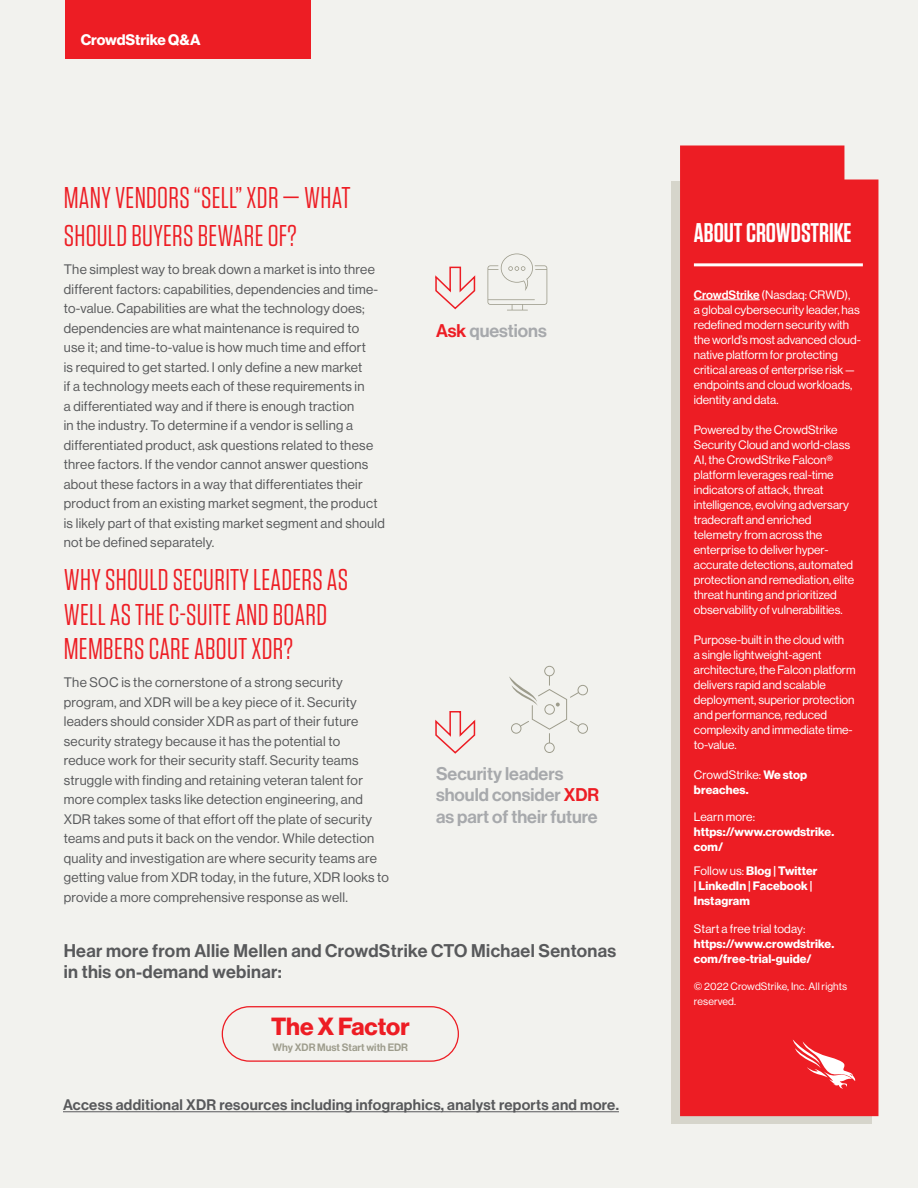
<style>
.page{position:relative;width:918px;height:1188px;background:#f2f2ee}
.page>*{position:absolute;margin:0;border:0;box-sizing:border-box;transform-origin:0 0}
.Body_text{font:30px/34.5px "Tungsten";letter-spacing:.01em;color:#ed1d24}
.Side_bar_Title_BIG{font:600 27px "Tungsten";color:#fff}
.t1{font:700 24.3px "Haas Grot Disp 75";color:#ed1d24}
.Body_text-2{font:500 18px/21px "Haas Grot Disp 65";letter-spacing:.02em;color:#58595b}
._2nd_sub{font:18px/21.6px "N Haas Grotesk DS Pro 65 Md";color:#a7a9ac}
.Body_text-3{font:500 15px "Haas Grot Disp 65";letter-spacing:.02em;color:#58595b}
.t2{font:700 15px "Haas Grot Disp 75";letter-spacing:-.005em;color:#fff}
.Body_text-4{font:13.5px/19.5px "Haas Grot Disp 55 Roman";letter-spacing:.02em;color:#58595b}
.t3{font:12px/15px "Haas Grot Disp 55 Roman";color:#fff}
.Vasiko_keimeno{font:700 12px/15px "Haas Grot Disp 75";letter-spacing:.01em;color:#fff}
.Vasiko_keimeno-2{font:10.5px/15px "Haas Grot Disp 55 Roman";letter-spacing:.01em;color:#fff}
.t4{font:500 10.5px "Haas Grot Disp 65";color:#9d9c8c}
.s1{color:#ed1d24}
.s2{font-family:"Haas Grot Disp 65";font-weight:500}
.s3{font-family:"Haas Grot Disp 55 Roman";font-weight:400}
</style>
<div class="page">
<div style="left:65px;top:0;width:245px;height:58px;background:#ed1d24"></div>
<div style="left:671px;top:181px;width:200px;height:943px;background:#d6d5cb"></div>
<div style="left:680px;top:146px;width:198px;height:970px;background:#ed1d24"></div>
<svg style="left:793px;top:1040px;width:63px;height:49px;background:#f15156"></svg>
<hr style="left:694px;top:263px;width:169px;height:3px;background:#fff">
<hr style="left:694px;top:300px;width:66px;height:1px;background:#fff">
<div style="left:222px;top:1006px;width:237px;height:56px;border:1px solid #ed1d24;border-radius:27px"></div>
<svg style="left:435px;top:266px;width:41px;height:44px"></svg>
<svg style="left:435px;top:711px;width:41px;height:43px"></svg>
<svg style="left:509px;top:666px;width:79px;height:87px"></svg>
<svg style="left:487px;top:254px;width:60px;height:56px"></svg>
<hr style="left:63px;top:1111px;width:556px;height:1px;background:#58595b">
<p class="t2" style="left:81px;top:30px;width:121px">CrowdStrike Q&amp;A</p>
<p class="Body_text" style="left:64px;top:180px;width:288px;line-height:37.5px">MANY VENDORS “SELL” XDR — WHAT<br>SHOULD BUYERS BEWARE OF?</p>
<p class="Body_text-4" style="left:64px;top:260px;width:323px">The simplest way to break down a market is into three different factors: capabilities, dependencies and time&shy;to-value. Capabilities are what the technology does; dependencies are what maintenance is required to<br>use it; and time-to-value is how much time and effort<br>is required to get started. I only define a new market<br>if a technology meets each of these requirements in<br>a differentiated way and if there is enough traction<br>in the industry. To determine if a vendor is selling a differentiated product, ask questions related to these three factors. If the vendor cannot answer questions about these factors in a way that differentiates their product from an existing market segment, the product is likely part of that existing market segment and should not be defined separately.</p>
<p class="Body_text" style="left:64px;top:563px;width:286px">WHY SHOULD SECURITY LEADERS AS<br>WELL AS THE C-SUITE AND BOARD<br>MEMBERS CARE ABOUT XDR?</p>
<p class="Body_text-4" style="left:64px;top:673px;width:327px">The SOC is the cornerstone of a strong security program, and XDR will be a key piece of it. Security leaders should consider XDR as part of their future security strategy because it has the potential to<br>reduce work for their security staff. Security teams struggle with finding and retaining veteran talent for more complex tasks like detection engineering, and XDR takes some of that effort off the plate of security teams and puts it back on the vendor. While detection quality and investigation are where security teams are getting value from XDR today, in the future, XDR looks to provide a more comprehensive response as well.</p>
<p class="Body_text-2" style="left:64px;top:940px;width:554px">Hear more from Allie Mellen and CrowdStrike CTO Michael Sentonas in this on-demand webinar:</p>
<p class="_2nd_sub" style="left:436px;top:320px;width:112px"><span class="s1">Ask</span> questions</p>
<p class="_2nd_sub" style="left:436px;top:763px;width:165px">Security leaders should consider <span class="s1">XDR </span>as part of their future</p>
<p class="t1" style="left:271px;top:1012px;width:140px">The X Factor</p>
<p class="t4" style="left:273px;top:1041px;width:137px">Why XDR Must Start with EDR</p>
<p class="Body_text-3" style="left:63px;top:1096px;width:557px">Access additional XDR resources including infographics, analyst reports and more.</p>
<p class="Side_bar_Title_BIG" style="left:694px;top:219px;width:159px">ABOUT CROWDSTRIKE</p>
<p class="t3" style="left:694px;top:287px;width:169px"><span class="s2">CrowdStrike</span> (Nasdaq: CRWD),<br>a global cybersecurity leader, has redefined modern security with the world’s most advanced cloud&shy;native platform for protecting critical areas of enterprise risk — endpoints and cloud workloads, identity and data.</p>
<p class="t3" style="left:694px;top:422px;width:162px">Powered by the CrowdStrike<br>Security Cloud and world-class<br>AI, the CrowdStrike Falcon® platform leverages real-time indicators of attack, threat intelligence, evolving adversary tradecraft and enriched telemetry from across the enterprise to deliver hyper&shy;accurate detections, automated protection and remediation, elite threat hunting and prioritized observability of vulnerabilities.</p>
<p class="t3" style="left:694px;top:632px;width:163px">Purpose-built in the cloud with<br>a single lightweight-agent architecture, the Falcon platform delivers rapid and scalable deployment, superior protection and performance, reduced complexity and immediate time&shy;to-value.</p>
<p class="Vasiko_keimeno" style="left:694px;top:767px;width:115px"><span class="s3">CrowdStrike:</span> We stop breaches.</p>
<p class="Vasiko_keimeno" style="left:694px;top:810px;width:142px"><span class="s3">Learn more: </span>https://www.crowdstrike. com/</p>
<p class="Vasiko_keimeno" style="left:694px;top:863px;width:125px"><span class="s3">Follow us:</span> Blog | Twitter | LinkedIn | Facebook |<br>Instagram</p>
<p class="Vasiko_keimeno" style="left:694px;top:921px;width:142px"><span class="s3">Start a free trial today: </span>https://www.crowdstrike. com/free-trial-guide/</p>
<p class="Vasiko_keimeno-2" style="left:694px;top:979px;width:155px">© 2022 CrowdStrike, Inc. All rights reserved.</p>
</div>
